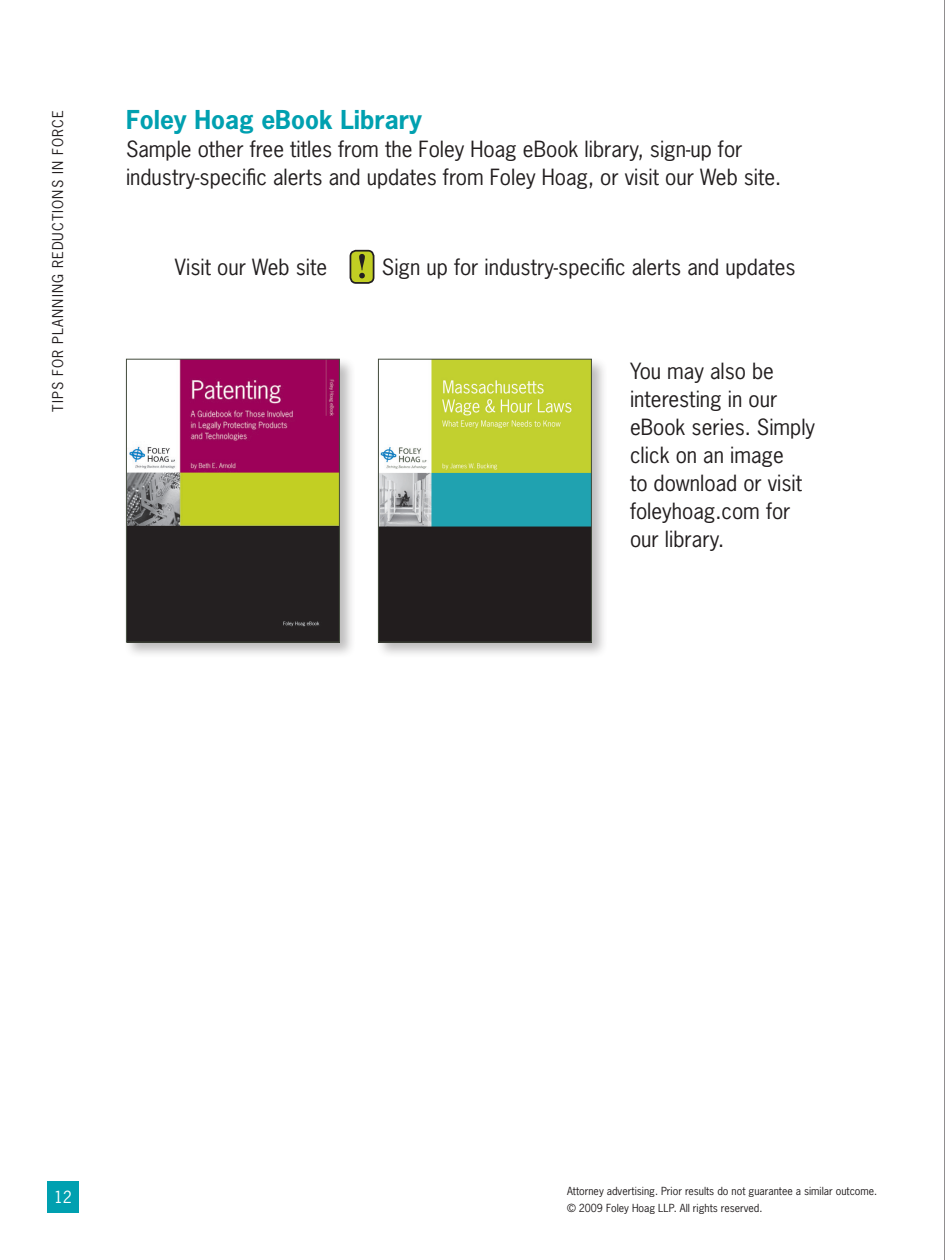
<style>
.page{position:relative;width:945px;height:1260px;background:#fff}
.page>*{position:absolute;margin:0;border:0;box-sizing:border-box;transform-origin:0 0}
.t1{font:700 24.5px "News Gothic Std";color:#00a0b0}
.t2{font:21px/28px "News Gothic Std";color:#231f20}
.t3{font:15.75px "News Gothic Std";color:#fff}
.t4{font:14px "News Gothic Std";letter-spacing:.075em;color:#231f20}
.t5{font:10.5px/17.5px "News Gothic";color:#231f20}
</style>
<div class="page">
<div style="left:47px;top:1181px;width:32px;height:32px;background:#00a0b0"></div>
<hr style="left:944px;top:0;width:1px;height:1260px;background:#231f20">
<div style="left:124px;top:356px;width:233px;height:303px;background:#231f20;opacity:.3"></div>
<img style="left:128px;top:361px;width:210px;height:280px">
<div style="left:126px;top:359px;width:214px;height:284px;border:1px solid #434c3d"></div>
<div style="left:376px;top:356px;width:233px;height:303px;background:#231f20;opacity:.3"></div>
<img style="left:380px;top:361px;width:210px;height:280px">
<div style="left:378px;top:359px;width:214px;height:284px;border:1px solid #434c3d"></div>
<div style="left:350px;top:251px;width:24px;height:32px;background:#c1ce23;border-radius:6px"></div>
<div style="left:350px;top:250px;width:24px;height:34px;border:2px solid #231f20;border-radius:6px"></div>
<svg style="left:359px;top:254px;width:6px;height:24px"></svg>
<p class="t4" style="left:49px;top:412px;width:303px;rotate:-90deg">TIPS FOR PLANNING REDUCTIONS IN FORCE</p>
<p class="t1" style="left:126px;top:104px;width:298px">Foley Hoag eBook Library</p>
<p class="t2" style="left:126px;top:135px;width:657px">Sample other free titles from the Foley Hoag eBook library, sign-up for industry-specific alerts and updates from Foley Hoag, or visit our Web site.</p>
<p class="t2" style="left:175px;top:253px;width:154px">Visit our Web site</p>
<p class="t2" style="left:382px;top:253px;width:415px">Sign up for industry-specific alerts and updates</p>
<p class="t2" style="left:630px;top:357px;width:187px">You may also be interesting in our eBook series. Simply click on an image<br>to download or visit foleyhoag.com for our library.</p>
<p class="t3" style="left:54px;top:1187px;width:19px">12</p>
<p class="t5" style="left:567px;top:1182px;width:312px">Attorney advertising. Prior results do not guarantee a similar outcome. © 2009 Foley Hoag LLP. All rights reserved.</p>
</div>
